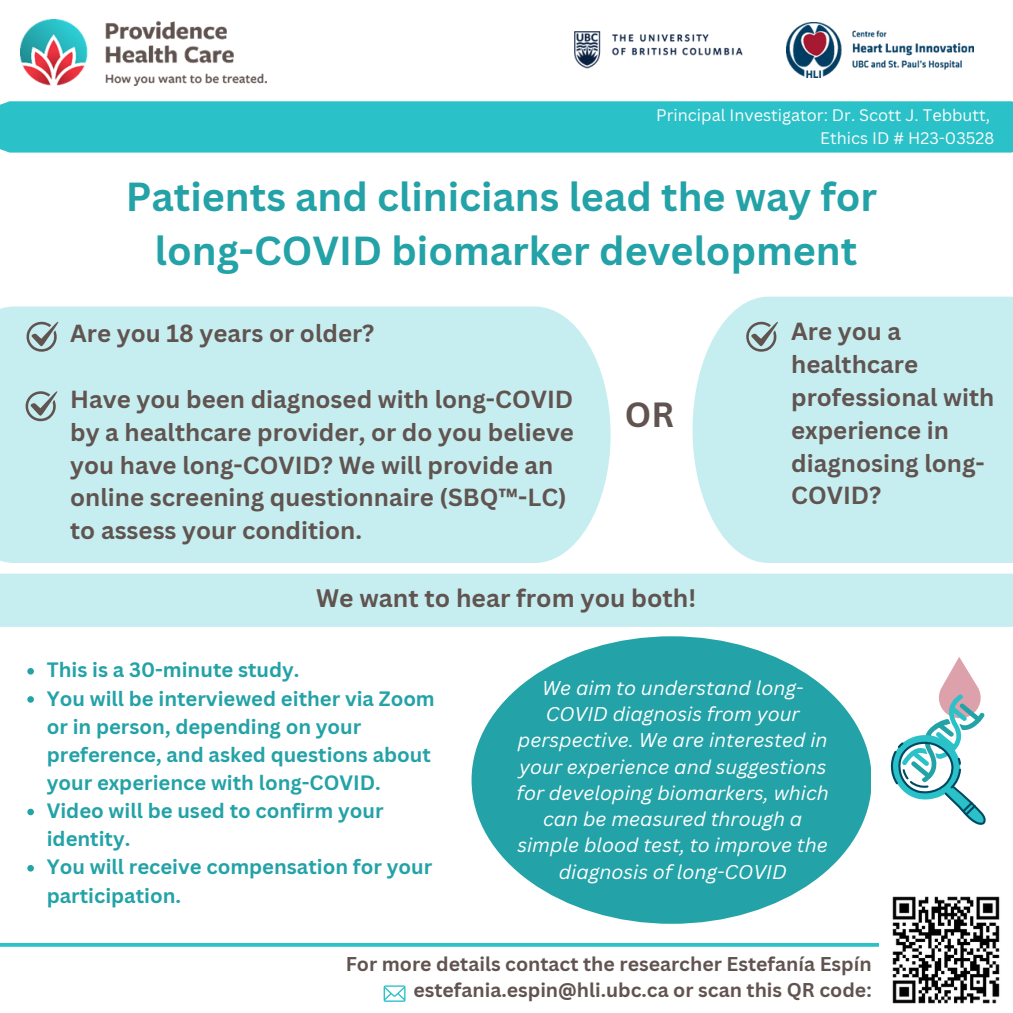
<style>
.page{position:relative;width:1013px;height:1013px;background:#fff}
.page>*{position:absolute;margin:0;border:0;box-sizing:border-box;transform-origin:0 0}
.t1{font:700 39.5px/54.4px "Canva Sans";color:#23a2a7;text-align:center}
.t2{font:700 34px "Canva Sans";color:#615450}
.t3{font:700 24.62px "Canva Sans";color:#615450}
.t4{font:700 24px/32.8px "Canva Sans";color:#615450}
.t5{font:700 20.25px/28.1px "Canva Sans";color:#23a2a7}
.t6{font:italic 19.38px/26.2px "Canva Sans";color:#fff;text-align:center}
.t7{font:700 19.38px/26.4px "Canva Sans";color:#615450;text-align:right}
.t8{font:16.25px "Canva Sans";color:#fdfdfd}
</style>
<div class="page">
<div style="left:0;top:101px;width:1012px;height:52px;background:#2ac1c8"></div>
<img style="left:20px;top:19px;width:247px;height:67px">
<img style="left:786px;top:22px;width:187px;height:55px">
<img style="left:574px;top:32px;width:169px;height:36px">
<div style="left:0;top:306px;width:610px;height:257px;background:#c6eef0"></div>
<svg style="left:25px;top:321px;width:33px;height:31px"></svg>
<svg style="left:24px;top:390px;width:33px;height:31px"></svg>
<hr style="left:0;top:943px;width:1012px;height:3px;background:#2ac1c8">
<div style="left:471px;top:636px;width:400px;height:287px;background:#23a2a7;border-radius:50%"></div>
<svg style="left:890px;top:657px;width:96px;height:168px"></svg>
<svg style="left:383px;top:985px;width:22px;height:16px"></svg>
<div style="left:692px;top:296px;width:320px;height:267px;background:#c6eef0"></div>
<svg style="left:746px;top:321px;width:32px;height:31px"></svg>
<div style="left:0;top:573px;width:1012px;height:54px;background:#c6eef0"></div>
<img style="left:879px;top:896px;width:133px;height:108px">
<svg style="left:27px;top:668px;width:7px;height:6px"></svg>
<svg style="left:27px;top:696px;width:7px;height:6px"></svg>
<svg style="left:27px;top:808px;width:7px;height:7px"></svg>
<svg style="left:27px;top:865px;width:7px;height:6px"></svg>
<h3 class="t8" style="left:656px;top:104px;width:335px">Principal Investigator: Dr. Scott J. Tebbutt,</h3>
<h3 class="t8" style="left:820px;top:126px;width:175px">Ethics ID # H23-03528</h3>
<p class="t1" style="left:126px;top:168px;width:753px">Patients and clinicians lead the way for long-COVID biomarker development</p>
<h1 class="t4" style="left:70px;top:316px;width:306px">Are you 18 years or older?</h1>
<p class="t4" style="left:70px;top:382px;width:505px">Have you been diagnosed with long-COVID by a healthcare provider, or do you believe you have long-COVID? We will provide an online screening questionnaire (SBQ™-LC) to assess your condition.</p>
<p class="t2" style="left:625px;top:390px;width:51px">OR</p>
<p class="t3" style="left:316px;top:581px;width:381px">We want to hear from you both!</p>
<p class="t4" style="left:791px;top:314px;width:205px">Are you a healthcare professional with experience in diagnosing long-<br>COVID?</p>
<h3 class="t5" style="left:47px;top:655px;width:254px">This is a 30-minute study.</h3>
<h3 class="t5" style="left:47px;top:683px;width:389px">You will be interviewed either via Zoom or in person, depending on your preference, and asked questions about your experience with long-COVID.</h3>
<h2 class="t5" style="left:47px;top:796px;width:338px">Video will be used to confirm your identity.</h2>
<p class="t5" style="left:47px;top:852px;width:387px">You will receive compensation for your participation.</p>
<h5 class="t6" style="left:516px;top:674px;width:314px">We aim to understand long-<br>COVID diagnosis from your perspective. We are interested in your experience and suggestions for developing biomarkers, which can be measured through a simple blood test, to improve the diagnosis of long-COVID</h5>
<p class="t7" style="left:346px;top:950px;width:527px">For more details contact the researcher Estefanía Espín estefania.espin@hli.ubc.ca or scan this QR code:</p>
</div>
